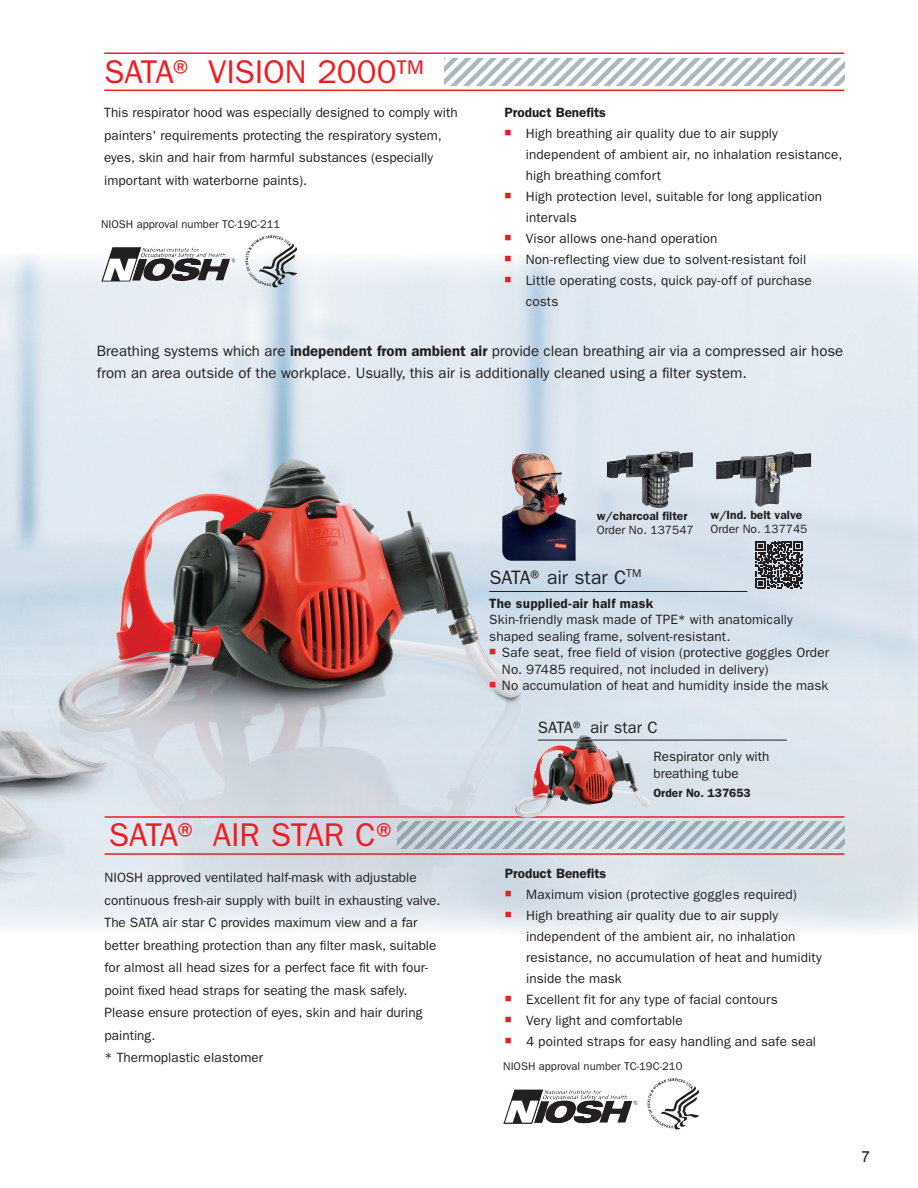
<style>
.page{position:relative;width:918px;height:1188px;background:#fff}
.page>*{position:absolute;margin:0;border:0;box-sizing:border-box;transform-origin:0 0}
.t1{font:33px "ITC Franklin Gothic Std";letter-spacing:-.01em;color:#ee1d23}
.t2{font:19.5px "ITC Franklin Gothic Std";letter-spacing:-.01em;color:#231f20}
.t3{font:16.5px "ITC Franklin Gothic Std";letter-spacing:-.005em;color:#231f20}
.t4{font:15.3px "Arial";color:#231f20}
.t5{font:15px/22.5px "ITC Franklin Gothic Std";color:#231f20}
.t6{font:13.5px/21px "ITC Franklin Gothic Std";color:#231f20}
.t7{font:600 13.5px "ITC Franklin Gothic Std";color:#231f20}
.t8{font:600 13.5px "ITC Franklin Gothic Std";letter-spacing:.02em;color:#231f20}
.t9{font:600 12px "ITC Franklin Gothic Std";color:#231f20}
.t10{font:12px "ITC Franklin Gothic Std";color:#231f20}
.t11{font:11.25px "ITC Franklin Gothic Std";color:#231f20}
.s1{font-weight:600}
</style>
<div class="page">
<img style="left:0;top:252px;width:918px;height:680px">
<svg style="left:444px;top:58px;width:400px;height:27px"></svg>
<svg style="left:398px;top:822px;width:446px;height:27px;background:#b7c4ce"></svg>
<hr style="left:104px;top:53px;width:740px;height:1px;background:#ee1d23">
<hr style="left:105px;top:816px;width:739px;height:2px;background:#ee1d23">
<hr style="left:104px;top:90px;width:740px;height:1px;background:#ee1d23">
<hr style="left:105px;top:853px;width:739px;height:2px;background:#ee1d23">
<img style="left:242px;top:235px;width:57px;height:57px">
<img style="left:101px;top:247px;width:93px;height:35px">
<img style="left:647px;top:1078px;width:53px;height:52px">
<img style="left:503px;top:1090px;width:93px;height:34px">
<img style="left:607px;top:451px;width:68px;height:57px">
<img style="left:502px;top:449px;width:74px;height:112px">
<img style="left:716px;top:452px;width:73px;height:27px">
<hr style="left:489px;top:591px;width:258px;height:1px;background:#231f20">
<svg style="left:756px;top:541px;width:47px;height:47px;background:#5c5d61"></svg>
<hr style="left:538px;top:740px;width:249px;height:1px;background:#231f20">
<img style="left:515px;top:735px;width:136px;height:84px">
<svg style="left:505px;top:256px;width:6px;height:5px"></svg>
<svg style="left:505px;top:277px;width:6px;height:5px"></svg>
<svg style="left:506px;top:890px;width:5px;height:6px"></svg>
<svg style="left:506px;top:911px;width:5px;height:6px"></svg>
<svg style="left:490px;top:649px;width:6px;height:6px"></svg>
<svg style="left:490px;top:682px;width:6px;height:6px"></svg>
<h1 class="t1" style="left:104px;top:52px;width:321px">SATA® VISION 2000™</h1>
<p class="t6" style="left:104px;top:101px;width:355px;line-height:22.5px">This respirator hood was especially designed to comply with painters' requirements protecting the respiratory system, eyes, skin and hair from harmful substances (especially important with waterborne paints).</p>
<p class="t11" style="left:101px;top:217px;width:181px">NIOSH approval number TC-19C-211</p>
<p class="t7" style="left:504px;top:104px;width:103px">Product Benefits</p>
<p class="t6" style="left:526px;top:123px;width:318px">High breathing air quality due to air supply independent of ambient air, no inhalation resistance, high breathing comfort<br>High protection level, suitable for long application intervals<br>Visor allows one-hand operation<br>Non-reflecting view due to solvent-resistant foil<br>Little operating costs, quick pay-off of purchase costs</p>
<p class="t5" style="left:97px;top:339px;width:748px">Breathing systems which are <span class="s1">independent from ambient air</span> provide clean breathing air via a compressed air hose from an area outside of the workplace. Usually, this air is additionally cleaned using a filter system.</p>
<h1 class="t1" style="left:109px;top:816px;width:293px">SATA® AIR STAR C®</h1>
<p class="t6" style="left:105px;top:866px;width:337px;line-height:22.5px">NIOSH approved ventilated half-mask with adjustable continuous fresh-air supply with built in exhausting valve.<br>The SATA air star C provides maximum view and a far better breathing protection than any filter mask, suitable for almost all head sizes for a perfect face fit with four&shy;point fixed head straps for seating the mask safely.<br>Please ensure protection of eyes, skin and hair during painting.<br>* Thermoplastic elastomer</p>
<p class="t9" style="left:597px;top:509px;width:92px">w/charcoal filter</p>
<p class="t10" style="left:597px;top:523px;width:98px">Order No. 137547</p>
<h2 class="t2" style="left:489px;top:566px;width:153px">SATA®air star C<sup>TM</sup></h2>
<p class="t9" style="left:711px;top:507px;width:93px">w/Ind. belt valve</p>
<p class="t10" style="left:711px;top:522px;width:98px">Order No. 137745</p>
<p class="t8" style="left:489px;top:595px;width:166px">The supplied-air half mask</p>
<p class="t6" style="left:489px;top:611px;width:305px;line-height:16.5px">Skin-friendly mask made of TPE* with anatomically shaped sealing frame, solvent-resistant.</p>
<p class="t6" style="left:502px;top:644px;width:329px;line-height:16.5px">Safe seat, free field of vision (protective goggles Order<br>No. 97485 required, not included in delivery)<br>No accumulation of heat and humidity inside the mask</p>
<p class="t3" style="left:538px;top:718px;width:121px">SATA® air star C</p>
<p class="t6" style="left:653px;top:747px;width:118px;line-height:18px">Respirator only with breathing tube</p>
<p class="t9" style="left:653px;top:785px;width:99px">Order No. 137653</p>
<p class="t7" style="left:505px;top:865px;width:103px">Product Benefits</p>
<p class="t6" style="left:526px;top:884px;width:297px">Maximum vision (protective goggles required)<br>High breathing air quality due to air supply independent of the ambient air, no inhalation resistance, no accumulation of heat and humidity inside the mask<br>Excellent fit for any type of facial contours<br>Very light and comfortable<br>4 pointed straps for easy handling and safe seal</p>
<p class="t11" style="left:503px;top:1060px;width:181px">NIOSH approval number TC-19C-210</p>
<p class="t4" style="left:862px;top:1146px;width:10px">7</p>
</div>
